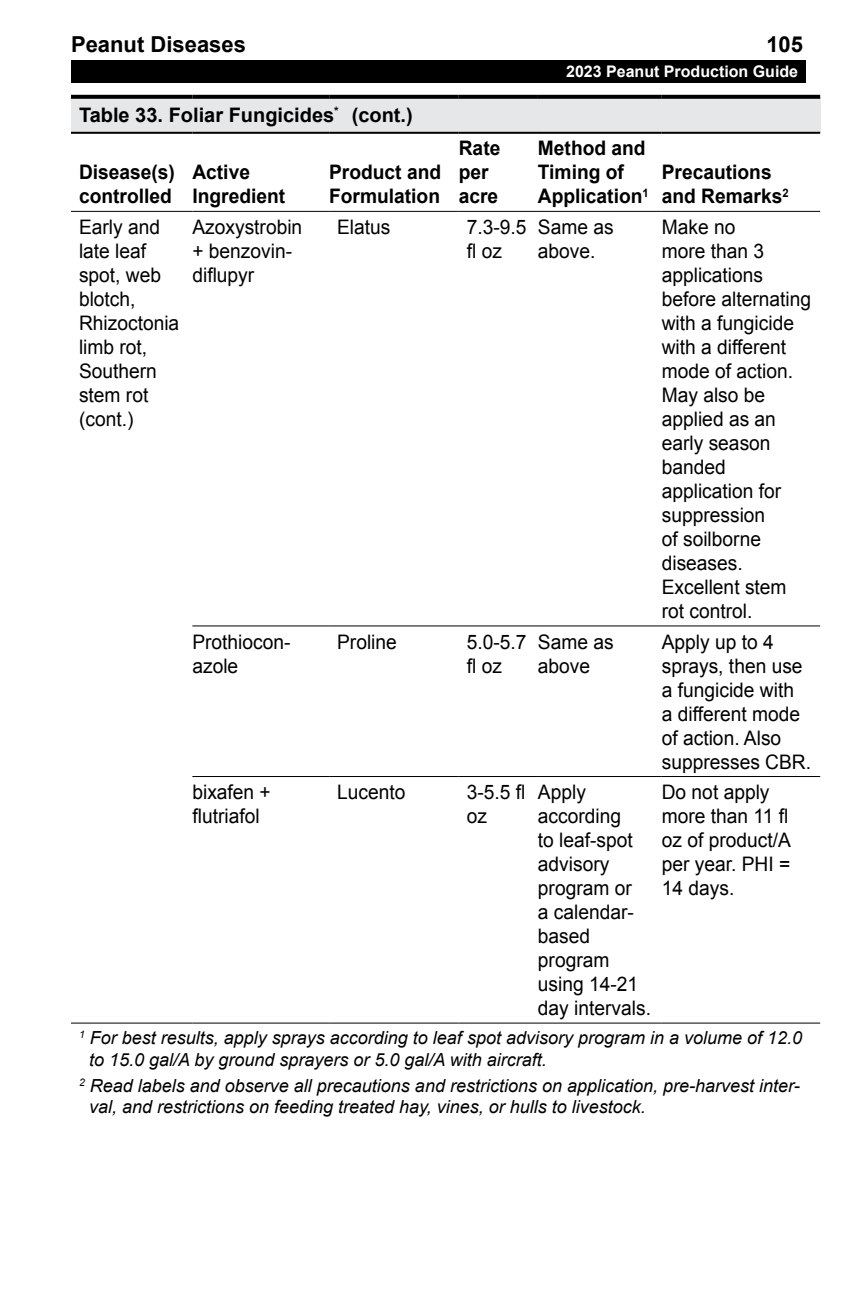
<style>
.page{position:relative;width:864px;height:1296px;background:#fff}
.page>*{position:absolute;margin:0;border:0;box-sizing:border-box;transform-origin:0 0}
.t1{font:700 22px "Arial";color:#000}
.Table_Text{font:20px/24px "Arial";color:#000;scale:.96 1}
.Table_Text-2{font:700 20px/24px "Arial";color:#000;scale:.96 1}
.Table_Header{font:700 20px "Arial";color:#000}
.Footnotes{font:italic 18px/21.6px "Arial";color:#000}
.t2{font:700 16px "Arial";color:#fff}
</style>
<div class="page">
<div style="left:71px;top:60px;width:734px;height:22px;background:#000"></div>
<div style="left:71px;top:97px;width:749px;height:36px;background:#e6e7e8"></div>
<hr style="left:71px;top:211px;width:121px;height:1px;background:#000">
<hr style="left:192px;top:211px;width:137px;height:1px;background:#000">
<hr style="left:329px;top:211px;width:130px;height:1px;background:#000">
<hr style="left:459px;top:211px;width:79px;height:1px;background:#000">
<hr style="left:538px;top:211px;width:124px;height:1px;background:#000">
<hr style="left:662px;top:211px;width:158px;height:1px;background:#000">
<hr style="left:71px;top:132px;width:121px;height:2px;background:#000">
<hr style="left:192px;top:132px;width:137px;height:2px;background:#000">
<hr style="left:329px;top:132px;width:130px;height:2px;background:#000">
<hr style="left:459px;top:132px;width:79px;height:2px;background:#000">
<hr style="left:538px;top:132px;width:124px;height:2px;background:#000">
<hr style="left:662px;top:132px;width:158px;height:2px;background:#000">
<svg style="left:71px;top:95px;width:121px;height:4px"></svg>
<svg style="left:192px;top:95px;width:137px;height:4px"></svg>
<svg style="left:329px;top:95px;width:130px;height:4px"></svg>
<svg style="left:459px;top:95px;width:79px;height:4px"></svg>
<svg style="left:538px;top:95px;width:124px;height:4px"></svg>
<svg style="left:662px;top:95px;width:158px;height:4px"></svg>
<hr style="left:192px;top:625px;width:137px;height:1px;background:#000">
<hr style="left:329px;top:625px;width:130px;height:1px;background:#000">
<hr style="left:459px;top:625px;width:79px;height:1px;background:#000">
<hr style="left:538px;top:625px;width:124px;height:1px;background:#000">
<hr style="left:662px;top:625px;width:158px;height:1px;background:#000">
<hr style="left:192px;top:776px;width:137px;height:1px;background:#000">
<hr style="left:329px;top:776px;width:130px;height:1px;background:#000">
<hr style="left:459px;top:776px;width:79px;height:1px;background:#000">
<hr style="left:538px;top:776px;width:124px;height:1px;background:#000">
<hr style="left:662px;top:776px;width:158px;height:1px;background:#000">
<hr style="left:71px;top:1023px;width:121px;height:1px;background:#000">
<hr style="left:192px;top:1023px;width:137px;height:1px;background:#000">
<hr style="left:329px;top:1023px;width:130px;height:1px;background:#000">
<hr style="left:459px;top:1023px;width:79px;height:1px;background:#000">
<hr style="left:538px;top:1023px;width:124px;height:1px;background:#000">
<hr style="left:662px;top:1023px;width:158px;height:1px;background:#000">
<p class="t1" style="left:71px;top:30px;width:176px">Peanut Diseases</p>
<p class="t1" style="left:766px;top:30px;width:38px">105</p>
<p class="t2" style="left:566px;top:61px;width:234px">2023 Peanut Production Guide</p>
<p class="Table_Header" style="left:79px;top:102px;width:335px">Table 33. Foliar Fungicides<sup>*</sup> (cont.)</p>
<p class="Table_Text-2" style="left:79px;top:161px;width:102px">Disease(s) controlled</p>
<p class="Table_Text-2" style="left:192px;top:161px;width:98px">Active<br>Ingredient</p>
<p class="Table_Text-2" style="left:329px;top:161px;width:118px">Product and<br>Formulation</p>
<p class="Table_Text-2" style="left:459px;top:137px;width:45px">Rate per acre</p>
<p class="Table_Text-2" style="left:538px;top:137px;width:117px">Method and<br>Timing of<br>Application<sup>1</sup></p>
<p class="Table_Text-2" style="left:662px;top:161px;width:134px">Precautions and Remarks<sup>2</sup></p>
<p class="Table_Text" style="left:79px;top:215px;width:106px">Early and late leaf spot, web blotch,<br>Rhizoctonia limb rot,<br>Southern stem rot (cont.)</p>
<p class="Table_Text" style="left:192px;top:215px;width:116px">Azoxystrobin + benzovin&shy;diflupyr</p>
<p class="Table_Text" style="left:337px;top:215px;width:57px">Elatus</p>
<p class="Table_Text" style="left:467px;top:215px;width:64px">7.3-9.5 fl oz</p>
<p class="Table_Text" style="left:538px;top:215px;width:80px">Same as above.</p>
<p class="Table_Text" style="left:662px;top:215px;width:157px">Make no<br>more than 3 applications before alternating with a fungicide with a different mode of action.<br>May also be applied as an early season banded application for suppression<br>of soilborne diseases.<br>Excellent stem rot control.</p>
<p class="Table_Text" style="left:192px;top:630px;width:104px">Prothiocon&shy;azole</p>
<p class="Table_Text" style="left:337px;top:630px;width:64px">Proline</p>
<p class="Table_Text" style="left:467px;top:630px;width:64px">5.0-5.7 fl oz</p>
<p class="Table_Text" style="left:538px;top:630px;width:80px">Same as above</p>
<p class="Table_Text" style="left:662px;top:630px;width:157px">Apply up to 4 sprays, then use a fungicide with<br>a different mode of action. Also suppresses CBR.</p>
<p class="Table_Text" style="left:192px;top:780px;width:83px">bixafen + flutriafol</p>
<p class="Table_Text" style="left:337px;top:780px;width:73px">Lucento</p>
<p class="Table_Text" style="left:467px;top:780px;width:63px">3-5.5 fl oz</p>
<p class="Table_Text" style="left:538px;top:780px;width:119px">Apply according<br>to leaf-spot advisory program or<br>a calendar&shy;based program using 14-21 day intervals.</p>
<p class="Table_Text" style="left:662px;top:780px;width:136px">Do not apply more than 11 fl oz of product/A per year. PHI =<br>14 days.</p>
<p class="Footnotes" style="left:89px;top:1027px;width:715px;text-indent:-10px"><sup>1</sup> For best results, apply sprays according to leaf spot advisory program in a volume of 12.0 to 15.0 gal/A by ground sprayers or 5.0 gal/A with aircraft.</p>
<p class="Footnotes" style="left:89px;top:1075px;width:712px;text-indent:-10px"><sup>2</sup> Read labels and observe all precautions and restrictions on application, pre-harvest inter&shy;val, and restrictions on feeding treated hay, vines, or hulls to livestock.</p>
</div>
